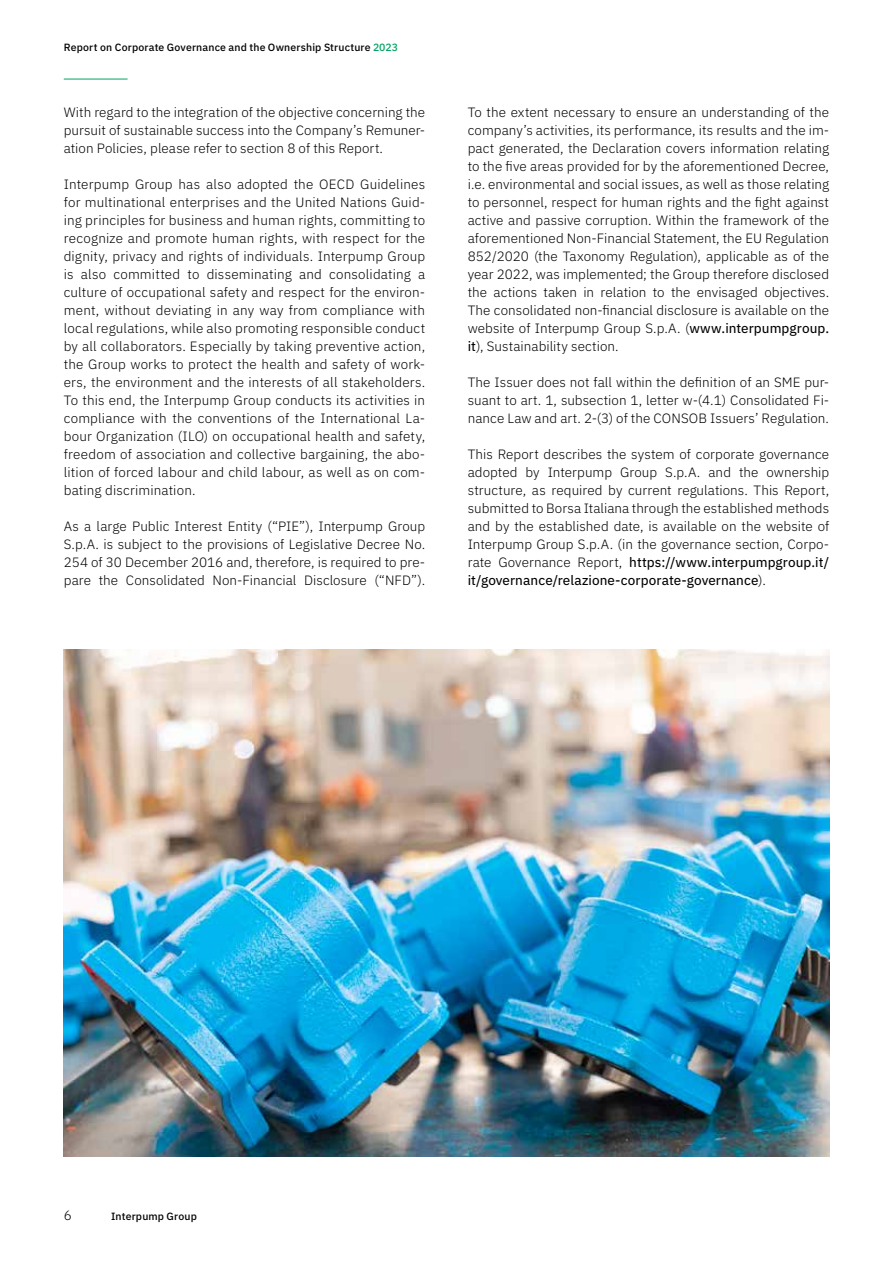
<style>
.page{position:relative;width:893px;height:1263px;background:#fff}
.page>*{position:absolute;margin:0;border:0;box-sizing:border-box;transform-origin:0 0}
.t1{font:300 13.5px/18px "IBM Plex Sans";letter-spacing:.005em;color:#000;text-align:justify}
.t2{font:13.5px/18px "IBM Plex Sans Text";letter-spacing:.005em;color:#000}
.t3{font:500 10.5px "IBM Plex Sans";letter-spacing:.015em;color:#000}
.s1{color:#00a464}
.s2{font-family:"IBM Plex Sans Text";font-weight:400}
.s3{font-family:"IBM Plex Sans";font-weight:300}
</style>
<div class="page">
<hr style="left:64px;top:79px;width:64px;height:1px;background:#00a464">
<img style="left:64px;top:649px;width:765px;height:508px">
<p class="t3" style="left:64px;top:39px;width:336px">Report on Corporate Governance and the Ownership Structure <span class="s1">2023</span></p>
<p class="t1" style="left:64px;top:102px;width:363px">With regard to the integration of the objective concerning the pursuit of sustainable success into the Company’s Remuner&shy;ation Policies, please refer to section 8 of this Report.</p>
<p class="t1" style="left:64px;top:174px;width:363px">Interpump Group has also adopted the OECD Guidelines for multinational enterprises and the United Nations Guid&shy;ing principles for business and human rights, committing to recognize and promote human rights, with respect for the dignity, privacy and rights of individuals. Interpump Group is also committed to disseminating and consolidating a culture of occupational safety and respect for the environ&shy;ment, without deviating in any way from compliance with local regulations, while also promoting responsible conduct by all collaborators. Especially by taking preventive action, the Group works to protect the health and safety of work&shy;ers, the environment and the interests of all stakeholders.<br>To this end, the Interpump Group conducts its activities in compliance with the conventions of the International La&shy;bour Organization (ILO) on occupational health and safety, freedom of association and collective bargaining, the abo&shy;lition of forced labour and child labour, as well as on com&shy;bating discrimination.</p>
<p class="t1" style="left:64px;top:516px;width:363px">As a large Public Interest Entity (“PIE”), Interpump Group S.p.A. is subject to the provisions of Legislative Decree No.<br>254 of 30 December 2016 and, therefore, is required to pre&shy;pare the Consolidated Non-Financial Disclosure (“NFD”).</p>
<p class="t1" style="left:468px;top:102px;width:363px">To the extent necessary to ensure an understanding of the company’s activities, its performance, its results and the im&shy;pact generated, the Declaration covers information relating to the five areas provided for by the aforementioned Decree, i.e. environmental and social issues, as well as those relating to personnel, respect for human rights and the fight against active and passive corruption. Within the framework of the aforementioned Non-Financial Statement, the EU Regulation 852/2020 (the Taxonomy Regulation), applicable as of the year 2022, was implemented; the Group therefore disclosed the actions taken in relation to the envisaged objectives.<br>The consolidated non-financial disclosure is available on the website of Interpump Group S.p.A. (<span class="s2">www.interpumpgroup. it</span>), Sustainability section.</p>
<p class="t1" style="left:468px;top:372px;width:363px">The Issuer does not fall within the definition of an SME pur&shy;suant to art. 1, subsection 1, letter w-(4.1) Consolidated Fi&shy;nance Law and art. 2-(3) of the CONSOB Issuers’ Regulation.</p>
<p class="t1" style="left:468px;top:444px;width:363px">This Report describes the system of corporate governance adopted by Interpump Group S.p.A. and the ownership structure, as required by current regulations. This Report, submitted to Borsa Italiana through the established methods and by the established date, is available on the website of Interpump Group S.p.A. (in the governance section, Corpo-</p>
<p class="t2" style="left:468px;top:552px;width:363px"><span class="s3">rate Governance Report,</span> https://www.interpumpgroup.it/ it/governance/relazione-corporate-governance<span class="s3">).</span></p>
<p class="t1" style="left:64px;top:1205px;width:10px">6</p>
<p class="t3" style="left:111px;top:1208px;width:87px">Interpump Group</p>
</div>
